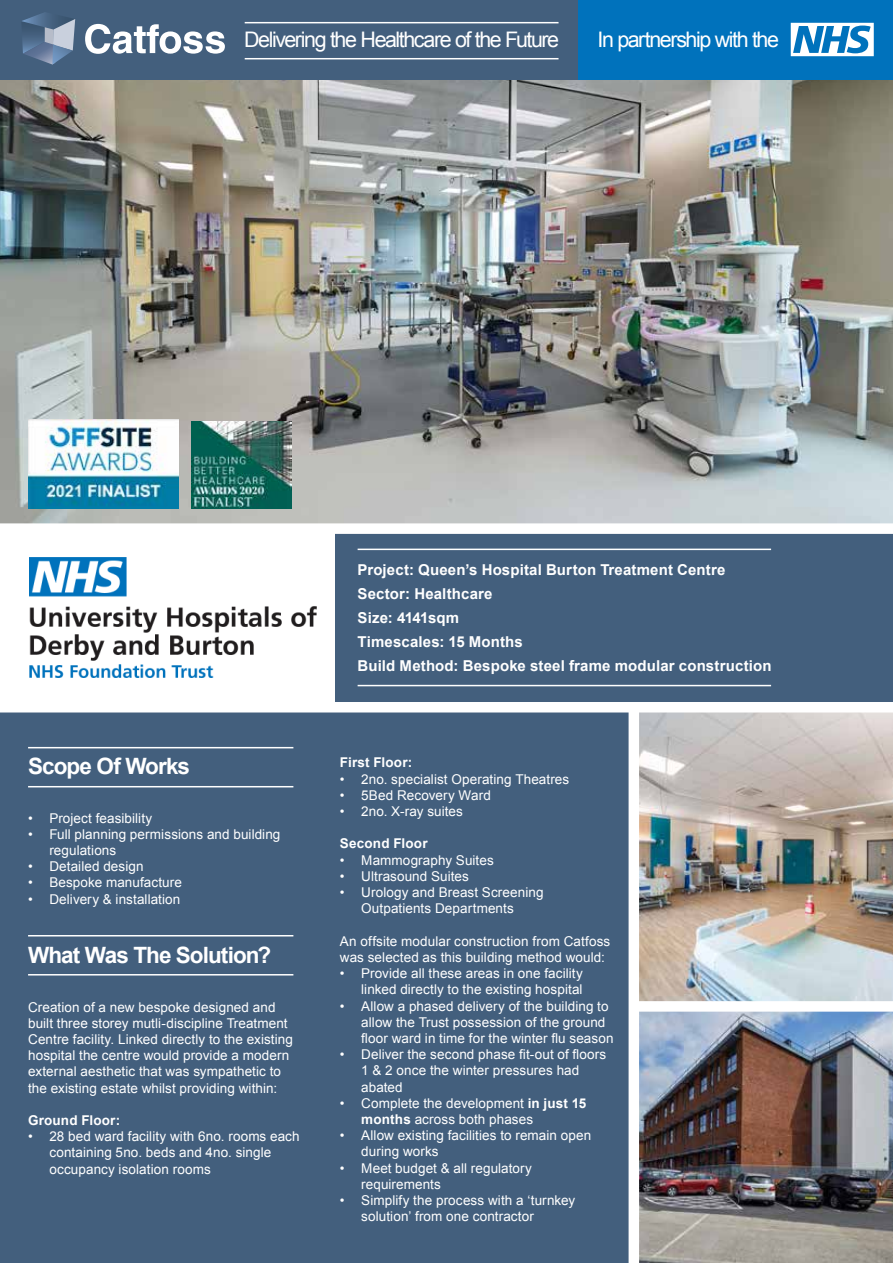
<style>
.page{position:relative;width:893px;height:1263px;background:#fff}
.page>*{position:absolute;margin:0;border:0;box-sizing:border-box;transform-origin:0 0}
.t1{font:700 22.5px "Arial";letter-spacing:-.04em;color:#fff}
.t2{font:21.45px "Arial";letter-spacing:-.065em;color:#fff}
.t3{font:700 15px/24px "Arial";letter-spacing:.01em;color:#fff}
.t4{font:13.5px/16.2px "Arial";letter-spacing:.005em;color:#fff}
.t5{font:700 13.5px "Arial";letter-spacing:.01em;color:#fff}
.s1{font-weight:700}
</style>
<div class="page">
<div style="left:0;top:709px;width:720px;height:554px;background:#435f7d"></div>
<img style="left:639px;top:712px;width:254px;height:289px">
<img style="left:639px;top:1012px;width:254px;height:251px">
<div style="left:634px;top:1001px;width:259px;height:11px;background:#fff"></div>
<div style="left:629px;top:644px;width:10px;height:619px;background:#fff"></div>
<img style="left:0;top:79px;width:893px;height:444px">
<div style="left:336px;top:529px;width:557px;height:181px;background:#435f7d"></div>
<div style="left:0;top:523px;width:893px;height:11px;background:#fff"></div>
<div style="left:0;top:702px;width:893px;height:10px;background:#fff"></div>
<div style="left:0;top:0;width:598px;height:79px;background:#435f7d"></div>
<div style="left:578px;top:0;width:315px;height:79px;background:#0072bc"></div>
<svg style="left:22px;top:12px;width:53px;height:53px"></svg>
<svg style="left:85px;top:24px;width:140px;height:30px"></svg>
<svg style="left:791px;top:23px;width:83px;height:33px"></svg>
<img style="left:30px;top:557px;width:286px;height:121px">
<hr style="left:358px;top:549px;width:413px;height:1px;background:#fff">
<hr style="left:245px;top:22px;width:313px;height:1px;background:#fff">
<hr style="left:28px;top:747px;width:265px;height:1px;background:#fff">
<hr style="left:28px;top:786px;width:265px;height:1px;background:#fff">
<hr style="left:28px;top:935px;width:265px;height:1px;background:#fff">
<hr style="left:28px;top:974px;width:265px;height:1px;background:#fff">
<hr style="left:358px;top:685px;width:413px;height:1px;background:#fff">
<hr style="left:245px;top:58px;width:313px;height:1px;background:#fff">
<img style="left:28px;top:419px;width:151px;height:89px">
<img style="left:191px;top:421px;width:100px;height:87px">
<h2 class="t2" style="left:244px;top:26px;width:316px">Delivering the Healthcare of the Future</h2>
<h2 class="t2" style="left:597px;top:26px;width:183px">In partnership with the</h2>
<h1 class="t1" style="left:28px;top:751px;width:163px">Scope Of Works</h1>
<p class="t4" style="left:28px;top:810px;width:126px">• Project feasibility</p>
<p class="t4" style="left:49px;top:826px;width:233px;text-indent:-21px">• Full planning permissions and building regulations</p>
<p class="t4" style="left:28px;top:858px;width:117px">• Detailed design</p>
<p class="t4" style="left:28px;top:875px;width:155px">• Bespoke manufacture</p>
<p class="t4" style="left:28px;top:891px;width:154px">• Delivery &amp; installation</p>
<h1 class="t1" style="left:28px;top:940px;width:245px">What Was The Solution?</h1>
<p class="t4" style="left:28px;top:999px;width:266px">Creation of a new bespoke designed and built three storey mutli-discipline Treatment Centre facility. Linked directly to the existing hospital the centre would provide a modern external aesthetic that was sympathetic to the existing estate whilst providing within:</p>
<p class="t5" style="left:28px;top:1111px;width:94px">Ground Floor:</p>
<p class="t4" style="left:49px;top:1128px;width:252px;text-indent:-21px">• 28 bed ward facility with 6no. rooms each containing 5no. beds and 4no. single occupancy isolation rooms</p>
<p class="t3" style="left:358px;top:558px;width:415px">Project: Queen’s Hospital Burton Treatment Centre Sector: Healthcare<br>Size: 4141sqm<br>Timescales: 15 Months<br>Build Method: Bespoke steel frame modular construction</p>
<p class="t5" style="left:340px;top:754px;width:74px">First Floor:</p>
<p class="t4" style="left:340px;top:771px;width:231px">• 2no. specialist Operating Theatres</p>
<p class="t4" style="left:340px;top:787px;width:152px">• 5Bed Recovery Ward</p>
<p class="t4" style="left:340px;top:803px;width:124px">• 2no. X-ray suites</p>
<p class="t5" style="left:340px;top:835px;width:89px">Second Floor</p>
<p class="t4" style="left:340px;top:852px;width:155px">• Mammography Suites</p>
<p class="t4" style="left:340px;top:868px;width:131px">• Ultrasound Suites</p>
<p class="t4" style="left:361px;top:884px;width:184px;text-indent:-21px">• Urology and Breast Screening<br>Outpatients Departments</p>
<p class="t4" style="left:340px;top:933px;width:272px">An offsite modular construction from Catfoss was selected as this building method would:</p>
<p class="t4" style="left:340px;top:965px;width:244px;text-align:right">• Provide all these areas in one facility linked directly to the existing hospital</p>
<p class="t4" style="left:361px;top:998px;width:254px;text-indent:-21px">• Allow a phased delivery of the building to allow the Trust possession of the ground floor ward in time for the winter flu season</p>
<p class="t4" style="left:361px;top:1046px;width:247px;text-indent:-21px">• Deliver the second phase fit-out of floors<br>1 &amp; 2 once the winter pressures had abated</p>
<p class="t4" style="left:361px;top:1095px;width:227px;text-indent:-21px">• Complete the development <span class="s1">in just 15 months</span> across both phases</p>
<p class="t4" style="left:361px;top:1127px;width:231px;text-indent:-21px">• Allow existing facilities to remain open during works</p>
<p class="t4" style="left:361px;top:1160px;width:172px;text-indent:-21px">• Meet budget &amp; all regulatory requirements</p>
<p class="t4" style="left:361px;top:1192px;width:216px;text-indent:-21px">• Simplify the process with a ‘turnkey solution’ from one contractor</p>
</div>
